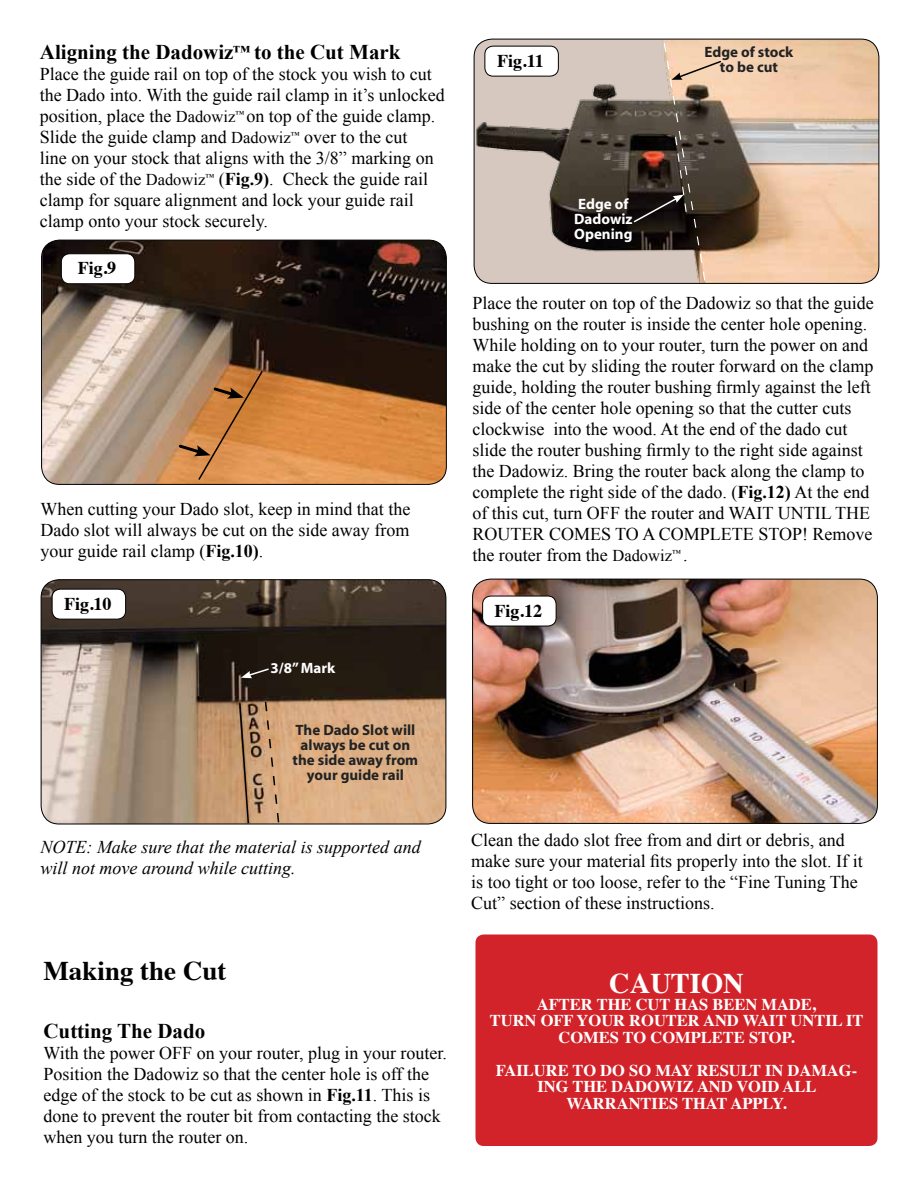
<style>
.page{position:relative;width:918px;height:1188px;background:#fff}
.page>*{position:absolute;margin:0;border:0;box-sizing:border-box;transform-origin:0 0}
.t1{font:700 28.5px "Times";color:#fff}
.t2{font:700 27px "Times";color:#000}
.t3{font:700 21px "Times New Roman";color:#000}
.t4{font:18px/21px "Times New Roman";color:#000}
.t5{font:italic 18px/21px "Times New Roman";color:#000}
.t6{font:700 18px "Times";color:#000}
.t7{font:700 16.5px/16.5px "Times";color:#fff;text-align:center}
.t8{font:700 15px/15px "Myriad";color:#222223;text-align:center}
.t9{font:700 15px/15px "Myriad";color:#fff}
.s1{font-size:16.5px}
.s2{font-weight:700}
</style>
<div class="page">
<img style="left:473px;top:579px;width:404px;height:244px">
<div style="left:472px;top:579px;width:406px;height:245px;border:1px solid #000;border-radius:18px"></div>
<div style="left:483px;top:596px;width:73px;height:30px;background:#fff;border-radius:8px"></div>
<div style="left:482px;top:596px;width:75px;height:30px;border:1px solid #000;border-radius:8px"></div>
<img style="left:42px;top:240px;width:404px;height:244px">
<div style="left:41px;top:240px;width:405px;height:244px;border:1px solid #000;border-radius:18px"></div>
<svg style="left:177px;top:369px;width:87px;height:113px;background:#c5844a"></svg>
<div style="left:61px;top:254px;width:74px;height:30px;background:#fff;border-radius:8px"></div>
<div style="left:61px;top:253px;width:74px;height:31px;border:1px solid #000;border-radius:8px"></div>
<img style="left:41px;top:580px;width:405px;height:244px">
<div style="left:41px;top:580px;width:405px;height:244px;border:1px solid #000;border-radius:18px"></div>
<svg style="left:264px;top:700px;width:16px;height:124px;background:#c89c75"></svg>
<svg style="left:238px;top:702px;width:12px;height:123px"></svg>
<svg style="left:241px;top:667px;width:29px;height:11px"></svg>
<div style="left:52px;top:589px;width:74px;height:30px;background:#fff;border-radius:8px"></div>
<div style="left:52px;top:589px;width:74px;height:31px;border:1px solid #000;border-radius:8px"></div>
<img style="left:474px;top:39px;width:405px;height:244px">
<div style="left:474px;top:39px;width:405px;height:245px;border:1px solid #000;border-radius:18px"></div>
<svg style="left:632px;top:42px;width:90px;height:240px;background:#77685c"></svg>
<div style="left:485px;top:46px;width:73px;height:30px;background:#fff;border-radius:8px"></div>
<div style="left:485px;top:46px;width:74px;height:30px;border:1px solid #000;border-radius:8px"></div>
<div style="left:476px;top:934px;width:402px;height:212px;background:#d2232a;border-radius:8px"></div>
<p class="t3" style="left:40px;top:40px;width:362px">Aligning the Dadowiz<span class="s1">™</span> to the Cut Mark</p>
<p class="t4" style="left:40px;top:63px;width:407px">Place the guide rail on top of the stock you wish to cut the Dado into. With the guide rail clamp in it’s unlocked position, place the <span class="s1">Dadowiz</span><sup>™</sup> on top of the guide clamp.<br>Slide the guide clamp and <span class="s1">Dadowiz</span><sup>™</sup> over to the cut<br>line on your stock that aligns with the 3/8” marking on the side of the <span class="s1">Dadowiz</span><sup>™</sup> (<span class="s2">Fig.9)</span>. Check the guide rail clamp for square alignment and lock your guide rail clamp onto your stock securely.</p>
<p class="t6" style="left:78px;top:251px;width:40px">Fig.9</p>
<p class="t4" style="left:40px;top:498px;width:371px;text-align:justify">When cutting your Dado slot, keep in mind that the Dado slot will always be cut on the side away from your guide rail clamp (<span class="s2">Fig.10)</span>.</p>
<p class="t6" style="left:64px;top:586px;width:49px">Fig.10</p>
<p class="t9" style="left:270px;top:661px;width:66px">3/8”Mark</p>
<p class="t8" style="left:293px;top:723px;width:127px">The Dado Slot will always be cut on the side away from your guide rail</p>
<p class="t5" style="left:40px;top:836px;width:382px">NOTE: Make sure that the material is supported and will not move around while cutting.</p>
<h2 class="t2" style="left:44px;top:945px;width:185px">Making the Cut</h2>
<p class="t3" style="left:44px;top:1019px;width:163px">Cutting The Dado</p>
<p class="t4" style="left:44px;top:1042px;width:405px">With the power OFF on your router, plug in your router.<br>Position the Dadowiz so that the center hole is off the edge of the stock to be cut as shown in <span class="s2">Fig.11</span>. This is done to prevent the router bit from contacting the stock when you turn the router on.</p>
<p class="t6" style="left:497px;top:43px;width:48px">Fig.11</p>
<p class="t9" style="left:574px;top:197px;width:60px">Edge of<br>Dadowiz<br>Opening</p>
<p class="t8" style="left:705px;top:45px;width:90px">Edge of stock to be cut</p>
<p class="t4" style="left:472px;top:292px;width:403px">Place the router on top of the Dadowiz so that the guide bushing on the router is inside the center hole opening.<br>While holding on to your router, turn the power on and make the cut by sliding the router forward on the clamp guide, holding the router bushing firmly against the left side of the center hole opening so that the cutter cuts clockwise into the wood. At the end of the dado cut slide the router bushing firmly to the right side against the Dadowiz. Bring the router back along the clamp to complete the right side of the dado. (<span class="s2">Fig.12)</span> At the end of this cut, turn OFF the router and WAIT UNTIL THE ROUTER COMES TO A COMPLETE STOP! Remove the router from the <span class="s1">Dadowiz</span><sup>™</sup> .</p>
<p class="t6" style="left:495px;top:593px;width:49px">Fig.12</p>
<p class="t4" style="left:471px;top:829px;width:393px">Clean the dado slot free from and dirt or debris, and make sure your material fits properly into the slot. If it is too tight or too loose, refer to the “Fine Tuning The Cut” section of these instructions.</p>
<h1 class="t1" style="left:609px;top:956px;width:136px">CAUTION</h1>
<p class="t7" style="left:490px;top:994px;width:375px">AFTER THE CUT HAS BEEN MADE,<br>TURN OFF YOUR ROUTER AND WAIT UNTIL IT<br>COMES TO COMPLETE STOP.</p>
<p class="t7" style="left:496px;top:1060px;width:363px">FAILURE TO DO SO MAY RESULT IN DAMAG-<br>ING THE DADOWIZ AND VOID ALL<br>WARRANTIES THAT APPLY.</p>
</div>
